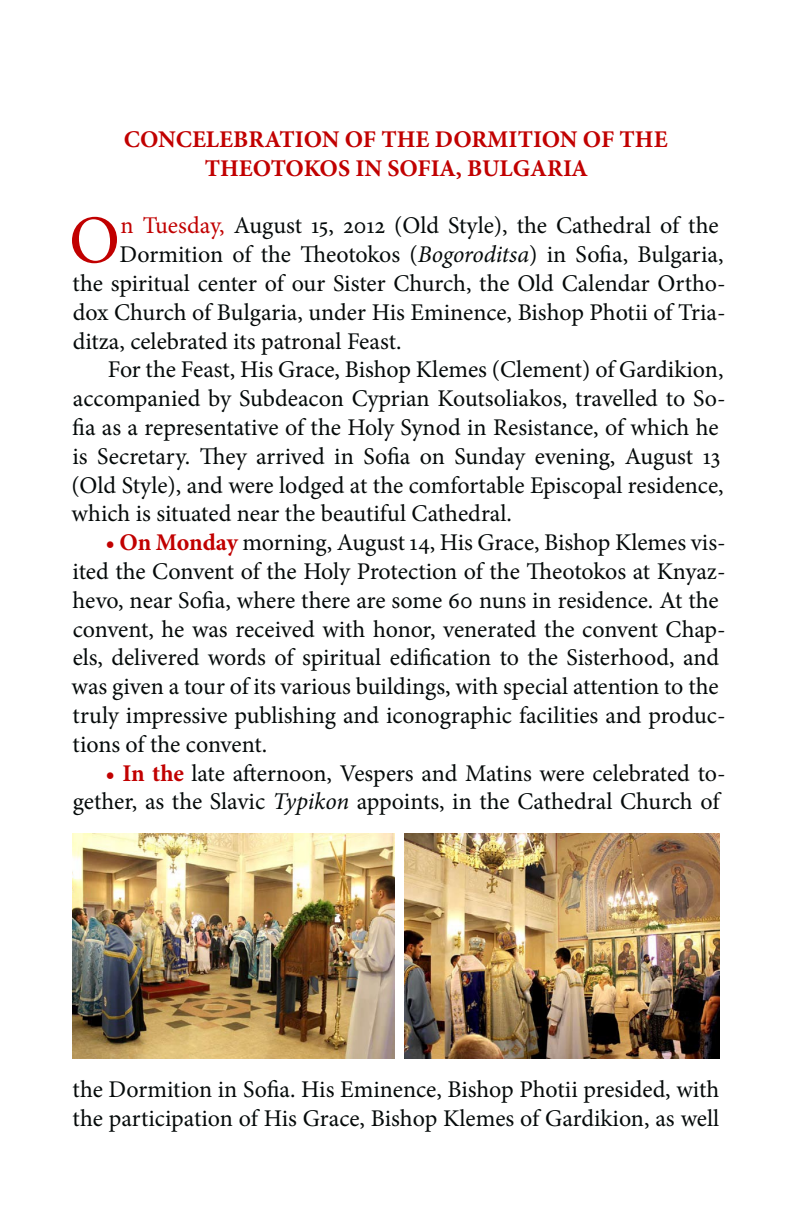
<style>
.page{position:relative;width:792px;height:1224px;background:#fff}
.page>*{position:absolute;margin:0;border:0;box-sizing:border-box;transform-origin:0 0}
.t1{font:68.4px "Minion Pro";color:#c10000}
.Paragraph_Style_1{font:24px/28.8px "Minion Pro";letter-spacing:-.005em;color:#050a0a}
.t2{font:700 24px "Minion Pro";color:#c10000}
.s1{color:#c10000}
.s2{font-style:italic}
.s3{font-weight:700;color:#c10000}
</style>
<div class="page">
<img style="left:405px;top:833px;width:315px;height:226px">
<img style="left:72px;top:833px;width:322px;height:226px">
<p class="t2" style="left:124px;top:122px;width:545px">CONCELEBRATION OF THE DORMITION OF THE</p>
<p class="t2" style="left:205px;top:151px;width:385px">THEOTOKOS IN SOFIA, BULGARIA</p>
<p class="t1" style="left:69px;top:195px;width:53px">O</p>
<p class="Paragraph_Style_1" style="left:121px;top:211px;width:600px"><span class="s1">n Tuesday,</span> August 15, 2012 (Old Style), the Cathedral of the</p>
<p class="Paragraph_Style_1" style="left:120px;top:240px;width:605px">Dormition of the Theotokos (<span class="s2">Bogoroditsa</span>) in Sofia, Bulgaria,</p>
<p class="Paragraph_Style_1" style="left:73px;top:269px;width:655px">the spiritual center of our Sister Church, the Old Calendar Ortho-</p>
<p class="Paragraph_Style_1" style="left:73px;top:298px;width:655px">dox Church of Bulgaria, under His Eminence, Bishop Photii of Tria-</p>
<p class="Paragraph_Style_1" style="left:73px;top:327px;width:330px">ditza, celebrated its patronal Feast.</p>
<p class="Paragraph_Style_1" style="left:71px;top:355px;width:656px;text-indent:36px">For the Feast, His Grace, Bishop Klemes (Clement) of Gardikion, accompanied by Subdeacon Cyprian Koutsoliakos, travelled to So&shy;fia as a representative of the Holy Synod in Resistance, of which he is Secretary. They arrived in Sofia on Sunday evening, August 13 (Old Style), and were lodged at the comfortable Episcopal residence, which is situated near the beautiful Cathedral.</p>
<p class="Paragraph_Style_1" style="left:72px;top:528px;width:656px;text-indent:34px"><span class="s3">• On Monday</span> morning, August 14, His Grace, Bishop Klemes vis&shy;ited the Convent of the Holy Protection of the Theotokos at Knyaz&shy;hevo, near Sofia, where there are some 60 nuns in residence. At the convent, he was received with honor, venerated the convent Chap&shy;els, delivered words of spiritual edification to the Sisterhood, and was given a tour of its various buildings, with special attention to the truly impressive publishing and iconographic facilities and produc&shy;tions of the convent.</p>
<p class="Paragraph_Style_1" style="left:73px;top:759px;width:654px;text-align:right"><span class="s3">• In the</span> late afternoon, Vespers and Matins were celebrated to&shy;gether, as the Slavic <span class="s2">Typikon</span> appoints, in the Cathedral Church of</p>
<p class="Paragraph_Style_1" style="left:73px;top:1075px;width:648px">the Dormition in Sofia. His Eminence, Bishop Photii presided, with the participation of His Grace, Bishop Klemes of Gardikion, as well</p>
</div>
